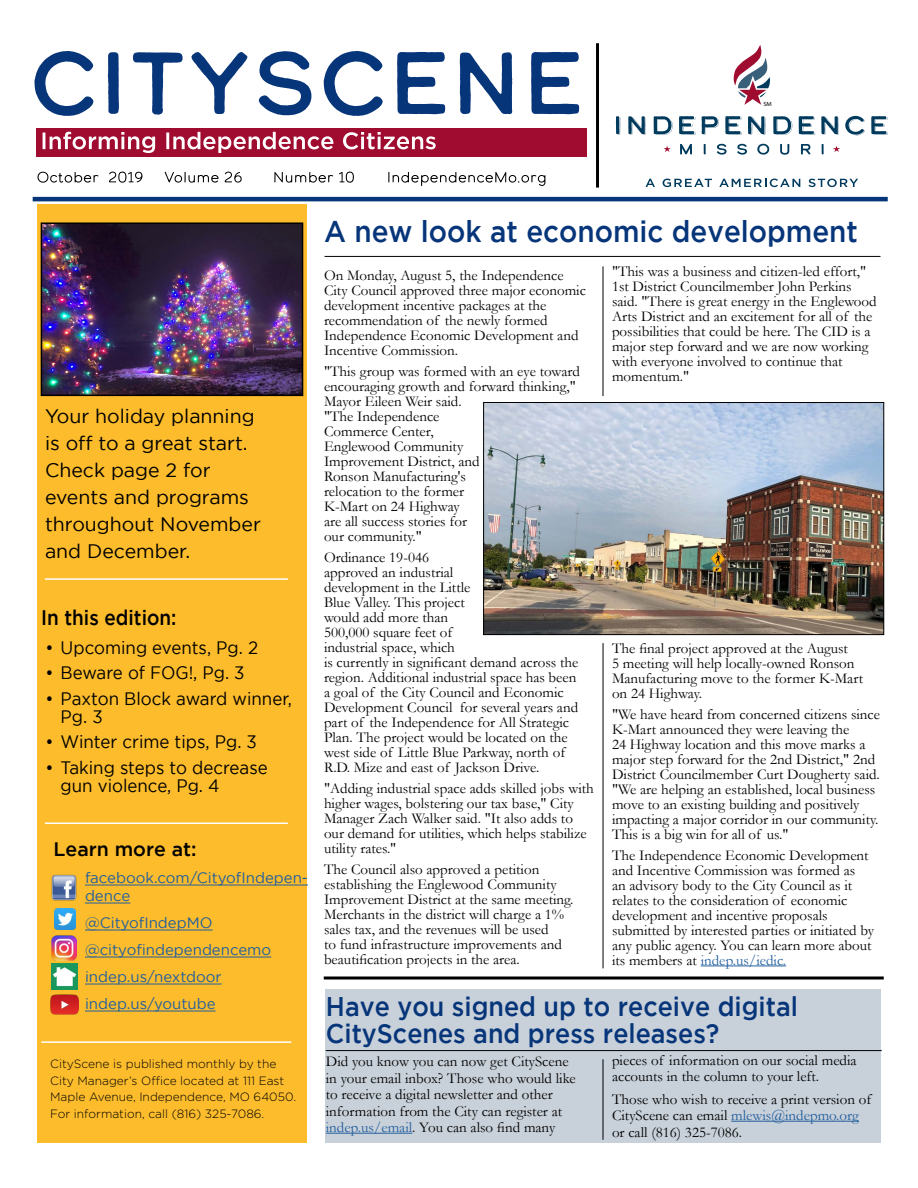
<style>
.page{position:relative;width:918px;height:1188px;background:#fff}
.page>*{position:absolute;margin:0;border:0;box-sizing:border-box;transform-origin:0 0}
.t1{font:500 30px "Gotham";color:#06357a;scale:.93 1}
.t2{font:500 27px/27px "Gotham";color:#06357a;scale:.93 1}
.t3{font:500 21px "Gotham";color:#000;scale:.9 1}
.t4{font:19.5px/27px "Gotham";color:#000}
.t5{font:500 19.5px "Gotham";color:#000}
.t6{font:18px/18px "Gotham";color:#000;scale:.94 1}
.t7{font:15px/15px "Garamond";color:#000}
.t8{font:15px/27px "Gotham";color:#215e9e}
.t9{font:300 12px/16.5px "Gotham";color:#000}
.t10{font:6px "Myriad Pro";color:#000;scale:1.1 1}
.s1{color:#215e9e}
</style>
<div class="page">
<div style="left:325px;top:990px;width:556px;height:153px;background:#c8d0d9"></div>
<div style="left:37px;top:204px;width:270px;height:939px;background:#fcbc2c"></div>
<hr style="left:33px;top:197px;width:855px;height:4px;background:#06357a">
<hr style="left:324px;top:977px;width:560px;height:3px;background:#000">
<hr style="left:325px;top:256px;width:555px;height:1px;background:#000">
<hr style="left:603px;top:266px;width:1px;height:130px;background:#000">
<hr style="left:326px;top:1133px;width:86px;height:1px;background:#215e9e">
<hr style="left:45px;top:578px;width:243px;height:2px;background:#fff">
<hr style="left:45px;top:823px;width:243px;height:1px;background:#fff">
<hr style="left:731px;top:1121px;width:128px;height:1px;background:#215e9e">
<hr style="left:603px;top:1059px;width:1px;height:81px;background:#000">
<hr style="left:326px;top:1050px;width:556px;height:1px;background:#000">
<hr style="left:85px;top:885px;width:223px;height:1px;background:#215e9e">
<hr style="left:85px;top:903px;width:45px;height:1px;background:#215e9e">
<hr style="left:85px;top:930px;width:128px;height:1px;background:#215e9e">
<hr style="left:85px;top:957px;width:186px;height:1px;background:#215e9e">
<hr style="left:85px;top:984px;width:137px;height:1px;background:#215e9e">
<hr style="left:85px;top:1011px;width:131px;height:1px;background:#215e9e">
<hr style="left:41px;top:1041px;width:250px;height:2px;background:#fff">
<img style="left:51px;top:963px;width:26px;height:27px">
<img style="left:51px;top:935px;width:26px;height:25px">
<img style="left:54px;top:909px;width:21px;height:21px">
<img style="left:51px;top:875px;width:26px;height:25px">
<hr style="left:701px;top:966px;width:85px;height:1px;background:#215e9e">
<img style="left:51px;top:994px;width:28px;height:21px">
<img style="left:44px;top:225px;width:256px;height:168px">
<div style="left:41px;top:222px;width:262px;height:174px;border:2px solid #000"></div>
<div style="left:36px;top:128px;width:551px;height:28px;background:#a00c30"></div>
<svg style="left:38px;top:172px;width:507px;height:14px"></svg>
<svg style="left:43px;top:132px;width:393px;height:21px"></svg>
<svg style="left:35px;top:51px;width:544px;height:65px"></svg>
<svg style="left:833px;top:146px;width:7px;height:6px"></svg>
<svg style="left:664px;top:146px;width:7px;height:6px"></svg>
<svg style="left:616px;top:116px;width:4px;height:19px"></svg>
<svg style="left:628px;top:116px;width:18px;height:19px"></svg>
<svg style="left:654px;top:116px;width:19px;height:19px"></svg>
<svg style="left:679px;top:116px;width:17px;height:19px"></svg>
<svg style="left:702px;top:116px;width:17px;height:19px"></svg>
<svg style="left:725px;top:116px;width:17px;height:19px"></svg>
<svg style="left:748px;top:116px;width:17px;height:19px"></svg>
<svg style="left:773px;top:116px;width:19px;height:19px"></svg>
<svg style="left:799px;top:116px;width:16px;height:19px"></svg>
<svg style="left:821px;top:116px;width:18px;height:19px"></svg>
<svg style="left:845px;top:116px;width:20px;height:19px"></svg>
<svg style="left:871px;top:116px;width:17px;height:19px"></svg>
<svg style="left:680px;top:144px;width:12px;height:10px"></svg>
<svg style="left:704px;top:144px;width:2px;height:10px"></svg>
<svg style="left:717px;top:144px;width:10px;height:11px"></svg>
<svg style="left:737px;top:144px;width:10px;height:11px"></svg>
<svg style="left:757px;top:144px;width:12px;height:11px"></svg>
<svg style="left:780px;top:144px;width:9px;height:11px"></svg>
<svg style="left:801px;top:144px;width:9px;height:11px"></svg>
<svg style="left:822px;top:144px;width:2px;height:10px"></svg>
<svg style="left:646px;top:179px;width:9px;height:8px"></svg>
<svg style="left:663px;top:179px;width:49px;height:8px"></svg>
<svg style="left:719px;top:179px;width:81px;height:8px"></svg>
<svg style="left:809px;top:179px;width:49px;height:8px"></svg>
<svg style="left:733px;top:45px;width:37px;height:60px"></svg>
<hr style="left:596px;top:43px;width:3px;height:145px;background:#000">
<img style="left:485px;top:404px;width:397px;height:229px">
<div style="left:483px;top:402px;width:401px;height:233px;border:1px solid #000"></div>
<hr style="left:603px;top:643px;width:1px;height:325px;background:#000">
<p class="t10" style="left:763px;top:100px;width:9px">SM</p>
<h3 class="t4" style="left:45px;top:403px;width:218px">Your holiday planning is off to a great start.<br>Check page 2 for events and programs throughout November and December.</h3>
<h3 class="t3" style="left:41px;top:606px;width:152px">In this edition:</h3>
<p class="t6" style="left:46px;top:638px;width:228px">• Upcoming events, Pg. 2</p>
<p class="t6" style="left:46px;top:664px;width:213px">• Beware of FOG!, Pg. 3</p>
<p class="t6" style="left:61px;top:689px;width:248px;text-indent:-15px">• Paxton Block award winner,<br>Pg. 3</p>
<p class="t6" style="left:46px;top:733px;width:226px">• Winter crime tips, Pg. 3</p>
<p class="t6" style="left:61px;top:758px;width:222px;text-indent:-15px">• Taking steps to decrease gun violence, Pg. 4</p>
<h3 class="t5" style="left:54px;top:838px;width:145px">Learn more at:</h3>
<p class="t8" style="left:85px;top:869px;width:225px;line-height:18px">facebook.com/CityofIndepen&shy;dence</p>
<p class="t8" style="left:85px;top:909px;width:188px">@CityofIndepMO @cityofindependencemo indep.us/nextdoor indep.us/youtube</p>
<p class="t9" style="left:50px;top:1055px;width:247px">CityScene is published monthly by the City Manager’s Office located at 111 East Maple Avenue, Independence, MO 64050.<br>For information, call (816) 325-7086.</p>
<h1 class="t1" style="left:324px;top:214px;width:576px">A new look at economic development</h1>
<p class="t7" style="left:324px;top:268px;width:263px">On Monday, August 5, the Independence City Council approved three major economic development incentive packages at the recommendation of the newly formed Independence Economic Development and Incentive Commission.</p>
<p class="t7" style="left:324px;top:364px;width:257px">"This group was formed with an eye toward encouraging growth and forward thinking,"<br>Mayor Eileen Weir said.<br>"The Independence<br>Commerce Center,<br>Englewood Community<br>Improvement District, and<br>Ronson Manufacturing's<br>relocation to the former<br>K-Mart on 24 Highway<br>are all success stories for<br>our community."</p>
<p class="t7" style="left:324px;top:550px;width:256px">Ordinance 19-046<br>approved an industrial<br>development in the Little<br>Blue Valley. This project<br>would add more than<br>500,000 square feet of<br>industrial space, which<br>is currently in significant demand across the region. Additional industrial space has been a goal of the City Council and Economic<br>Development Council for several years and part of the Independence for All Strategic<br>Plan. The project would be located on the west side of Little Blue Parkway, north of<br>R.D. Mize and east of Jackson Drive.</p>
<p class="t7" style="left:324px;top:781px;width:271px">"Adding industrial space adds skilled jobs with higher wages, bolstering our tax base," City Manager Zach Walker said. "It also adds to our demand for utilities, which helps stabilize utility rates."</p>
<p class="t7" style="left:324px;top:862px;width:251px">The Council also approved a petition establishing the Englewood Community Improvement District at the same meeting.<br>Merchants in the district will charge a 1% sales tax, and the revenues will be used<br>to fund infrastructure improvements and beautification projects in the area.</p>
<p class="t7" style="left:612px;top:264px;width:266px">"This was a business and citizen-led effort," 1st District Councilmember John Perkins said. "There is great energy in the Englewood Arts District and an excitement for all of the possibilities that could be here. The CID is a major step forward and we are now working with everyone involved to continue that momentum."</p>
<p class="t7" style="left:612px;top:640px;width:253px">The final project approved at the August<br>5 meeting will help locally-owned Ronson Manufacturing move to the former K-Mart on 24 Highway.</p>
<p class="t7" style="left:612px;top:706px;width:270px">"We have heard from concerned citizens since K-Mart announced they were leaving the<br>24 Highway location and this move marks a major step forward for the 2nd District," 2nd District Councilmember Curt Dougherty said. "We are helping an established, local business move to an existing building and positively impacting a major corridor in our community.<br>This is a big win for all of us."</p>
<p class="t7" style="left:612px;top:847px;width:264px">The Independence Economic Development and Incentive Commission was formed as<br>an advisory body to the City Council as it relates to the consideration of economic development and incentive proposals submitted by interested parties or initiated by any public agency. You can learn more about its members at <span class="s1">indep.us/iedic.</span></p>
<h2 class="t2" style="left:326px;top:992px;width:509px">Have you signed up to receive digital<br>CityScenes and press releases?</h2>
<p class="t7" style="left:326px;top:1053px;width:251px;line-height:16.5px">Did you know you can now get CityScene in your email inbox? Those who would like to receive a digital newsletter and other information from the City can register at <span class="s1">indep.us/email</span>. You can also find many</p>
<p class="t7" style="left:612px;top:1051px;width:246px;line-height:16.5px">pieces of information on our social media accounts in the column to your left.</p>
<p class="t7" style="left:612px;top:1090px;width:261px;line-height:16.5px">Those who wish to receive a print version of<br>CityScene can email <span class="s1">mlewis@indepmo.org </span>or call (816) 325-7086.</p>
</div>
